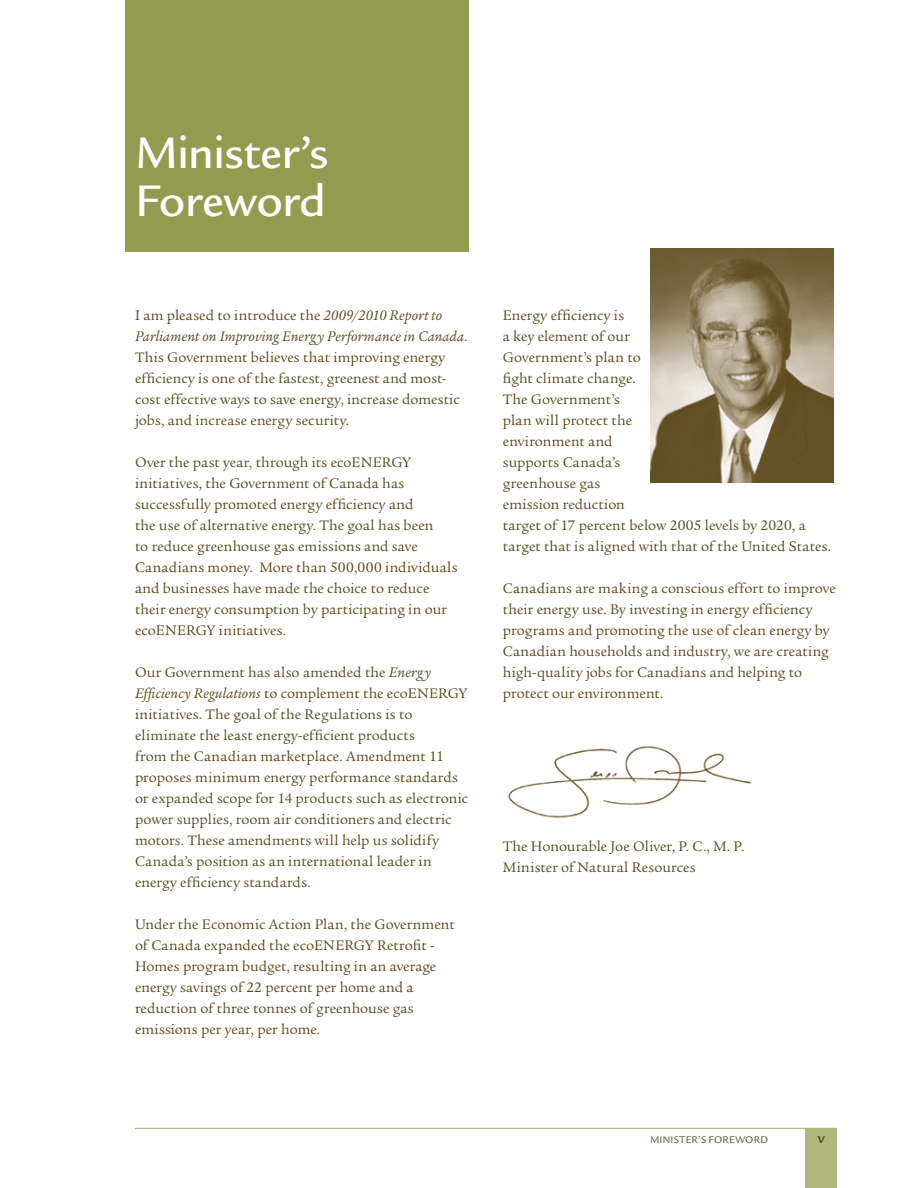
<style>
.page{position:relative;width:918px;height:1188px;background:#fff}
.page>*{position:absolute;margin:0;border:0;box-sizing:border-box;transform-origin:0 0}
.Head_chapter{font:500 48px/48px "Legacy Sans Std";letter-spacing:-.01em;color:#fff}
.t1{font:500 16.5px "Legacy Sans Std";color:#5a471a}
.Body{font:15px/21px "Legacy Serif Std";letter-spacing:.005em;color:#5a471a}
.t2{font:10.5px "Legacy Sans Std";letter-spacing:.02em;color:#5a471a}
.s1{font-style:italic}
</style>
<div class="page">
<div style="left:806px;top:1128px;width:31px;height:60px;background:#b1b67c"></div>
<hr style="left:135px;top:1128px;width:702px;height:1px;background:#b1b67c">
<div style="left:126px;top:0;width:343px;height:252px;background:#939b50"></div>
<img style="left:650px;top:249px;width:184px;height:234px">
<img style="left:508px;top:745px;width:243px;height:73px">
<p class="Head_chapter" style="left:135px;top:130px;width:195px">Minister’s<br>Foreword</p>
<p class="Body" style="left:135px;top:305px;width:334px">I am pleased to introduce the <span class="s1">2009/2010 Report to Parliament on Improving Energy Performance in Canada</span>.<br>This Government believes that improving energy efficiency is one of the fastest, greenest and most&shy;cost effective ways to save energy, increase domestic jobs, and increase energy security.</p>
<p class="Body" style="left:135px;top:452px;width:324px">Over the past year, through its ecoENERGY initiatives, the Government of Canada has successfully promoted energy efficiency and<br>the use of alternative energy. The goal has been<br>to reduce greenhouse gas emissions and save Canadians money. More than 500,000 individuals and businesses have made the choice to reduce their energy consumption by participating in our ecoENERGY initiatives.</p>
<p class="Body" style="left:135px;top:662px;width:335px">Our Government has also amended the <span class="s1">Energy Efficiency Regulations</span> to complement the ecoENERGY initiatives. The goal of the Regulations is to eliminate the least energy-efficient products<br>from the Canadian marketplace. Amendment 11 proposes minimum energy performance standards or expanded scope for 14 products such as electronic power supplies, room air conditioners and electric motors. These amendments will help us solidify Canada’s position as an international leader in energy efficiency standards.</p>
<p class="Body" style="left:135px;top:914px;width:321px">Under the Economic Action Plan, the Government of Canada expanded the ecoENERGY Retrofit - Homes program budget, resulting in an average energy savings of 22 percent per home and a reduction of three tonnes of greenhouse gas emissions per year, per home.</p>
<p class="Body" style="left:503px;top:305px;width:330px">Energy efficiency is<br>a key element of our<br>Government’s plan to<br>fight climate change.<br>The Government’s<br>plan will protect the<br>environment and<br>supports Canada’s<br>greenhouse gas<br>emission reduction<br>target of 17 percent below 2005 levels by 2020, a target that is aligned with that of the United States.</p>
<p class="Body" style="left:503px;top:578px;width:334px">Canadians are making a conscious effort to improve their energy use. By investing in energy efficiency programs and promoting the use of clean energy by Canadian households and industry, we are creating high-quality jobs for Canadians and helping to protect our environment.</p>
<p class="Body" style="left:503px;top:836px;width:243px">The Honourable Joe Oliver, P. C., M. P.</p>
<p class="Body" style="left:503px;top:857px;width:194px">Minister of Natural Resources</p>
<p class="t2" style="left:650px;top:1134px;width:119px">MINISTER’S FOREWORD</p>
<p class="t1" style="left:818px;top:1128px;width:8px">v</p>
</div>
